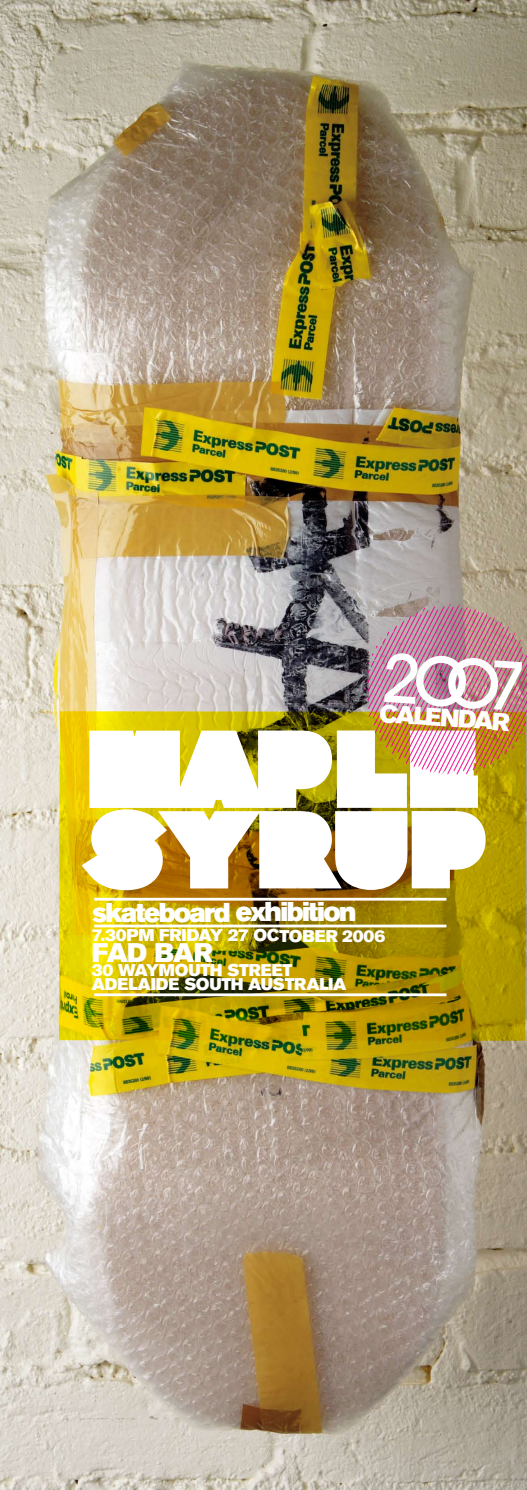
<style>
.page{position:relative;width:527px;height:1490px;background:#fff}
.page>*{position:absolute;margin:0;border:0;box-sizing:border-box;transform-origin:0 0}
.t1{font:500 68.62px "Avant Garde IT Cby BT";color:#fff}
.t2{font:27px "Akzidenz Grotesk BE Super";letter-spacing:-.065em;color:#fff}
.t3{font:26.69px "Akzidenz Grotesk BE Super";color:#fff}
.t4{font:24.81px "Akzidenz Grotesk BE Super";color:#fff}
.t5{font:16.88px "Akzidenz Grotesk BE Super";letter-spacing:-.015em;color:#fff}
</style>
<div class="page">
<img style="left:0;top:0;width:526px;height:1490px">
<svg style="left:59px;top:711px;width:466px;height:330px;background:#aa9402"></svg>
<img style="left:81px;top:603px;width:445px;height:287px">
<hr style="left:94px;top:925px;width:352px;height:2px;background:#fff">
<hr style="left:94px;top:898px;width:352px;height:3px;background:#fff">
<hr style="left:94px;top:993px;width:352px;height:3px;background:#fff">
<h1 class="t1" style="left:384px;top:636px;width:146px;rotate:4deg">2oO7</h1>
<h3 class="t4" style="left:380px;top:699px;width:132px;rotate:4deg">CALENDAR</h3>
<h2 class="t2" style="left:92px;top:896px;width:265px">SKATEBOARD EXHIBITION</h2>
<p class="t5" style="left:92px;top:926px;width:294px">7.30PM FRIDAY 27 OCTOBER 2006</p>
<h3 class="t3" style="left:92px;top:937px;width:19px">FAD</h3>
<h3 class="t3" style="left:154px;top:937px;width:40px">BAR</h3>
<p class="t5" style="left:92px;top:960px;width:169px">30 WAYMOUTH STREE</p>
<p class="t5" style="left:282px;top:960px;width:11px">T</p>
<p class="t5" style="left:92px;top:974px;width:13px">ADELA</p>
<p class="t5" style="left:150px;top:974px;width:156px">IDE SOUTH AUSTRAL</p>
<p class="t5" style="left:328px;top:974px;width:17px">IA</p>
</div>
